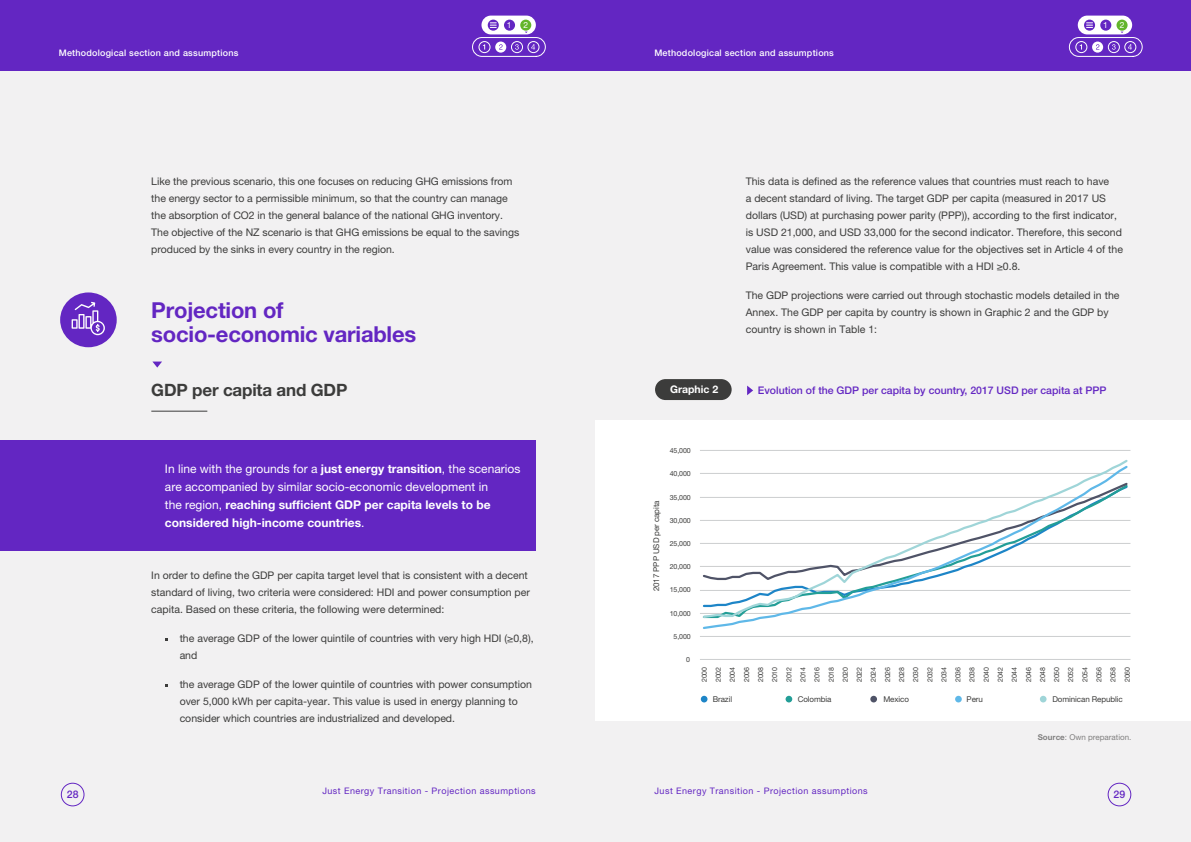
<style>
.page{position:relative;width:1191px;height:842px;background:#fff}
.page>*{position:absolute;margin:0;border:0;box-sizing:border-box;transform-origin:0 0}
.t1{font:700 22px/24px "Helvetica Neue LT Pro";letter-spacing:-.01em;color:#6326c2}
.t2{font:700 17px "Helvetica Neue LT Pro";letter-spacing:-.01em;color:#3c3c3b}
.t3{font:12px/18px "Helvetica Neue LT Pro";color:#fff}
.boliche{font:10.5px/17px "Helvetica Neue LT Pro";color:#3c3c3b}
.t4{font:500 10.5px "Helvetica Neue LT Std";color:#6326c2}
.t5{font:700 10.5px "Helvetica Neue LT Pro";color:#fff}
.t6{font:9px "Helvetica Neue LT Pro";letter-spacing:.05em;color:#6326c2}
.t7{font:500 9px "Helvetica Neue LT Std";letter-spacing:.025em;color:#fff}
.t8{font:8.5px "Helvetica Neue LT Pro";color:#fff}
.t9{font:8px "Helvetica Neue LT Pro";letter-spacing:-.01em;color:#3c3c3b}
.t10{font:8px "Helvetica Neue LT Pro";color:#818080}
.t11{font:7px/14.1px "Helvetica Neue LT Pro";letter-spacing:-.01em;color:#3c3c3b;text-align:justify}
.s1{font-weight:700}
</style>
<div class="page">
<div style="left:595px;top:0;width:596px;height:842px;background:#f2f1f2"></div>
<div style="left:0;top:0;width:595px;height:842px;background:#f2f1f2"></div>
<div style="left:0;top:0;width:595px;height:71px;background:#6326c2"></div>
<div style="left:595px;top:0;width:596px;height:71px;background:#6326c2"></div>
<div style="left:1107px;top:783px;width:24px;height:23px;border:1px solid #6326c2;border-radius:50%"></div>
<div style="left:61px;top:783px;width:23px;height:23px;border:1px solid #6326c2;border-radius:50%"></div>
<div style="left:1077px;top:16px;width:55px;height:18px;background:#fff;border-radius:9px"></div>
<svg style="left:1084px;top:20px;width:11px;height:11px"></svg>
<svg style="left:1086px;top:23px;width:6px;height:5px"></svg>
<div style="left:1100px;top:20px;width:11px;height:11px;background:#6326c2;border-radius:50%"></div>
<div style="left:1116px;top:20px;width:11px;height:11px;background:#63b52b;border-radius:50%"></div>
<div style="left:481px;top:16px;width:55px;height:18px;background:#fff;border-radius:9px"></div>
<svg style="left:488px;top:20px;width:11px;height:11px"></svg>
<svg style="left:490px;top:23px;width:6px;height:5px"></svg>
<div style="left:504px;top:20px;width:11px;height:11px;background:#6326c2;border-radius:50%"></div>
<div style="left:520px;top:20px;width:11px;height:11px;background:#63b52b;border-radius:50%"></div>
<hr style="left:151px;top:411px;width:56px;height:1px;background:#3c3c3b">
<div style="left:0;top:440px;width:536px;height:111px;background:#6326c2"></div>
<div style="left:596px;top:420px;width:595px;height:301px;background:#fff"></div>
<div style="left:655px;top:379px;width:76px;height:21px;background:#3c3c3b;border-radius:10px"></div>
<svg style="left:747px;top:386px;width:6px;height:9px"></svg>
<svg style="left:701px;top:696px;width:6px;height:6px"></svg>
<div style="left:785px;top:696px;width:7px;height:6px;background:#239e97;border-radius:50%"></div>
<div style="left:870px;top:696px;width:7px;height:6px;background:#4f5367;border-radius:50%"></div>
<svg style="left:955px;top:696px;width:6px;height:6px"></svg>
<div style="left:1039px;top:696px;width:7px;height:6px;background:#9fd5d8;border-radius:50%"></div>
<hr style="left:700px;top:636px;width:430px;height:1px;background:#cccecf">
<hr style="left:700px;top:613px;width:430px;height:1px;background:#cccecf">
<hr style="left:700px;top:590px;width:430px;height:1px;background:#cccecf">
<hr style="left:700px;top:566px;width:430px;height:1px;background:#cccecf">
<hr style="left:700px;top:543px;width:430px;height:1px;background:#cccecf">
<hr style="left:700px;top:520px;width:430px;height:1px;background:#cccecf">
<hr style="left:700px;top:497px;width:430px;height:1px;background:#cccecf">
<hr style="left:700px;top:473px;width:430px;height:1px;background:#cccecf">
<hr style="left:700px;top:450px;width:430px;height:1px;background:#cccecf">
<hr style="left:700px;top:659px;width:430px;height:1px;background:#cccecf">
<svg style="left:702px;top:460px;width:426px;height:159px"></svg>
<svg style="left:153px;top:362px;width:9px;height:6px"></svg>
<div style="left:60px;top:292px;width:57px;height:55px;background:#6326c2;border-radius:50%"></div>
<svg style="left:72px;top:302px;width:33px;height:33px"></svg>
<div style="left:472px;top:37px;width:73px;height:20px;border:1px solid #fff;border-radius:9px"></div>
<div style="left:1069px;top:37px;width:73px;height:20px;border:1px solid #fff;border-radius:9px"></div>
<div style="left:511px;top:41px;width:12px;height:12px;border:1px solid #fff;border-radius:50%"></div>
<svg style="left:515px;top:44px;width:4px;height:6px"></svg>
<div style="left:1108px;top:41px;width:11px;height:12px;border:1px solid #fff;border-radius:50%"></div>
<svg style="left:1112px;top:44px;width:3px;height:6px"></svg>
<div style="left:479px;top:41px;width:11px;height:12px;border:1px solid #fff;border-radius:50%"></div>
<div style="left:1075px;top:41px;width:12px;height:12px;border:1px solid #fff;border-radius:50%"></div>
<div style="left:495px;top:42px;width:11px;height:11px;background:#fff;border-radius:50%"></div>
<svg style="left:499px;top:44px;width:3px;height:6px"></svg>
<div style="left:1092px;top:42px;width:11px;height:11px;background:#fff;border-radius:50%"></div>
<svg style="left:1096px;top:44px;width:3px;height:6px"></svg>
<div style="left:527px;top:41px;width:12px;height:12px;border:1px solid #fff;border-radius:50%"></div>
<svg style="left:531px;top:44px;width:4px;height:6px"></svg>
<div style="left:1124px;top:41px;width:12px;height:12px;border:1px solid #fff;border-radius:50%"></div>
<svg style="left:1128px;top:44px;width:4px;height:6px"></svg>
<p class="t8" style="left:507px;top:20px;width:6px">1</p>
<p class="t8" style="left:523px;top:20px;width:6px">2</p>
<p class="t8" style="left:1103px;top:20px;width:6px">1</p>
<p class="t8" style="left:1119px;top:20px;width:6px">2</p>
<p class="t8" style="left:505px;top:20px;width:6px">3</p>
<p class="t8" style="left:521px;top:20px;width:6px">4</p>
<p class="t7" style="left:59px;top:47px;width:112px">Definición de indicad res</p>
<p class="t7" style="left:59px;top:47px;width:181px">Methodological section and assumptions</p>
<p class="t7" style="left:654px;top:47px;width:181px">Methodological section and assumptions</p>
<p class="boliche" style="left:151px;top:172px;width:369px">Like the previous scenario, this one focuses on reducing GHG emissions from the energy sector to a permissible minimum, so that the country can manage the absorption of CO2 in the general balance of the national GHG inventory.<br>The objective of the NZ scenario is that GHG emissions be equal to the savings produced by the sinks in every country in the region.</p>
<p class="t1" style="left:151px;top:297px;width:266px">Projection of socio-economic variables</p>
<p class="t2" style="left:151px;top:379px;width:198px">GDP per capita and GDP</p>
<p class="t3" style="left:165px;top:459px;width:357px">In line with the grounds for a <span class="s1">just energy transition</span>, the scenarios are accompanied by similar socio-economic development in<br>the region, <span class="s1">reaching sufficient GDP per capita levels to be considered high-income countries</span>.</p>
<p class="boliche" style="left:151px;top:567px;width:380px">In order to define the GDP per capita target level that is consistent with a decent standard of living, two criteria were considered: HDI and power consumption per capita. Based on these criteria, the following were determined:</p>
<p class="boliche" style="left:180px;top:630px;width:355px">the average GDP of the lower quintile of countries with very high HDI (≥0,8), and</p>
<p class="boliche" style="left:180px;top:676px;width:354px">the average GDP of the lower quintile of countries with power consumption over 5,000 kWh per capita-year. This value is used in energy planning to consider which countries are industrialized and developed.</p>
<p class="boliche" style="left:746px;top:172px;width:379px">This data is defined as the reference values that countries must reach to have<br>a decent standard of living. The target GDP per capita (measured in 2017 US dollars (USD) at purchasing power parity (PPP)), according to the first indicator, is USD 21,000, and USD 33,000 for the second indicator. Therefore, this second value was considered the reference value for the objectives set in Article 4 of the Paris Agreement. This value is compatible with a HDI ≥0.8.</p>
<p class="boliche" style="left:746px;top:286px;width:375px">The GDP projections were carried out through stochastic models detailed in the<br>Annex. The GDP per capita by country is shown in Graphic 2 and the GDP by country is shown in Table 1:</p>
<p class="t5" style="left:670px;top:383px;width:50px">Graphic 2</p>
<p class="t4" style="left:758px;top:384px;width:350px">Evolution of the GDP per capita by country, 2017 USD per capita at PPP</p>
<p class="t9" style="left:651px;top:591px;width:92px;rotate:-90deg">2017 PPP USD per capita</p>
<p class="t11" style="left:669px;top:443px;width:23px">45,000</p>
<p class="t11" style="left:669px;top:466px;width:23px">40,000</p>
<p class="t11" style="left:669px;top:490px;width:23px">35,000</p>
<p class="t11" style="left:669px;top:513px;width:23px">30,000</p>
<p class="t11" style="left:669px;top:536px;width:23px">25,000</p>
<p class="t11" style="left:669px;top:559px;width:23px">20,000</p>
<p class="t11" style="left:669px;top:582px;width:23px">15,000</p>
<p class="t11" style="left:669px;top:606px;width:23px">10,000</p>
<p class="t11" style="left:673px;top:629px;width:19px">5,000</p>
<p class="t11" style="left:686px;top:652px;width:5px">0</p>
<p class="t11" style="left:697px;top:682px;width:17px;rotate:-90deg">2000<br>2002<br>2004<br>2006<br>2008<br>2010<br>2012<br>2014<br>2016<br>2018<br>2020<br>2022<br>2024<br>2026<br>2028<br>2030<br>2032<br>2034<br>2036<br>2038<br>2040<br>2042<br>2044<br>2046<br>2048<br>2050<br>2052<br>2054<br>2056<br>2058<br>2060</p>
<p class="t9" style="left:712px;top:694px;width:21px">Brazil</p>
<p class="t9" style="left:797px;top:694px;width:35px">Colombia</p>
<p class="t9" style="left:883px;top:694px;width:27px">Mexico</p>
<p class="t9" style="left:966px;top:694px;width:18px">Peru</p>
<p class="t9" style="left:1052px;top:694px;width:72px">Dominican Republic</p>
<p class="t10" style="left:1037px;top:732px;width:95px"><span class="s1">Source</span>: Own preparation.</p>
<p class="t6" style="left:299px;top:786px;width:238px">Transición energética justa - Premisas de proyección</p>
<p class="t6" style="left:322px;top:786px;width:215px">Just Energy Transition - Projection assumptions</p>
<p class="t6" style="left:654px;top:786px;width:215px">Just Energy Transition - Projection assumptions</p>
<p class="t4" style="left:67px;top:788px;width:13px">28</p>
<p class="t4" style="left:1113px;top:788px;width:13px">29</p>
</div>
